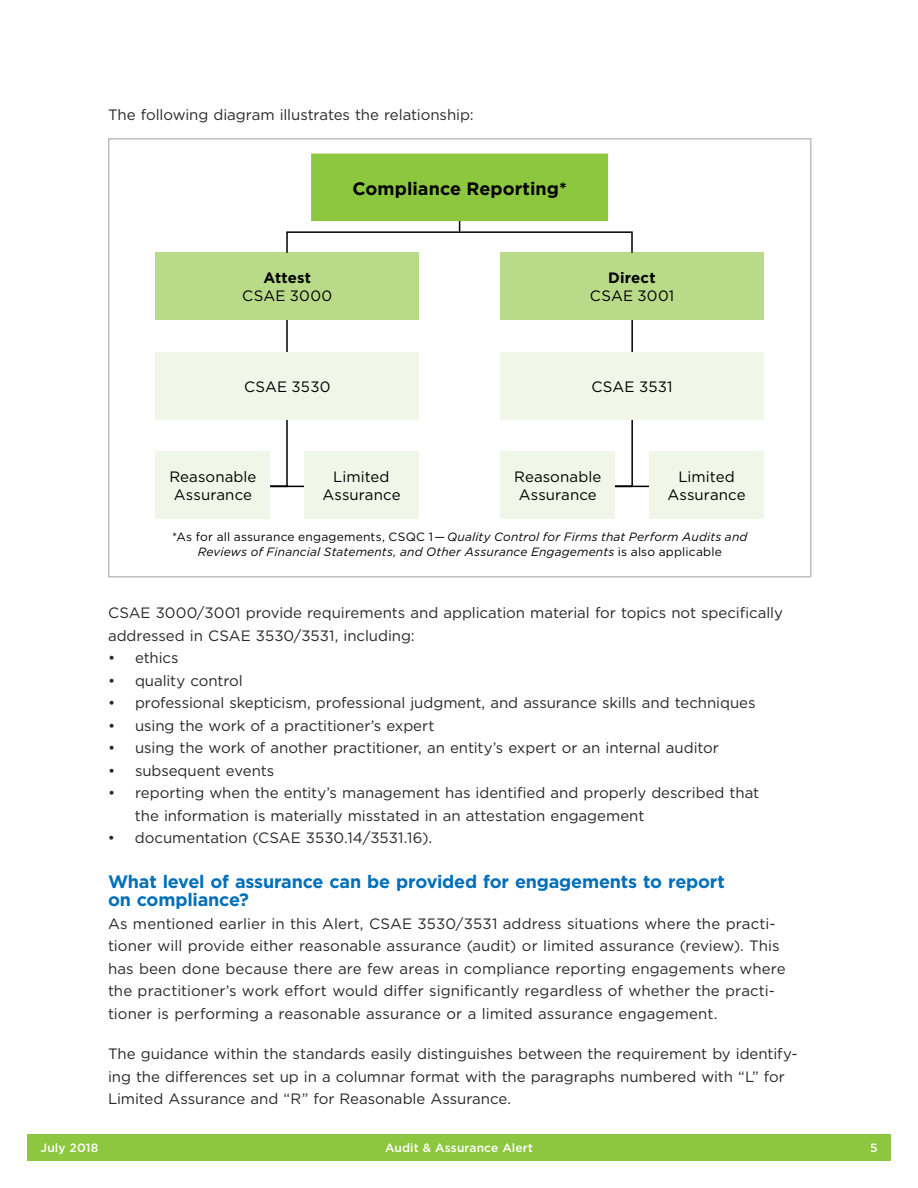
<style>
.page{position:relative;width:918px;height:1188px;background:#fff}
.page>*{position:absolute;margin:0;border:0;box-sizing:border-box;transform-origin:0 0}
.t1{font:700 18px/18px "Gotham";letter-spacing:-.01em;color:#006fba}
.t2{font:700 18px "Gotham";letter-spacing:.005em;color:#000}
.t3{font:15px/22.5px "Gotham";color:#292829}
.t4{font:15px/18px "Gotham";letter-spacing:.005em;color:#000}
.t5{font:700 15px "Gotham";letter-spacing:.01em;color:#000}
.t6{font:italic 12px/14.4px "Gotham";letter-spacing:.015em;color:#000;text-align:center}
.t7{font:500 12px "Gotham";letter-spacing:.005em;color:#fff}
.s1{font-style:normal}
</style>
<div class="page">
<div style="left:27px;top:1134px;width:864px;height:27px;background:#8dc63f"></div>
<svg style="left:262px;top:320px;width:54px;height:168px"></svg>
<svg style="left:607px;top:320px;width:54px;height:168px"></svg>
<div style="left:156px;top:253px;width:263px;height:67px;background:#b9da89"></div>
<div style="left:500px;top:253px;width:264px;height:67px;background:#b9da89"></div>
<div style="left:156px;top:451px;width:114px;height:68px;background:#f0f7e8"></div>
<div style="left:304px;top:451px;width:115px;height:68px;background:#f0f7e8"></div>
<div style="left:500px;top:451px;width:115px;height:68px;background:#f0f7e8"></div>
<div style="left:649px;top:451px;width:115px;height:68px;background:#f0f7e8"></div>
<div style="left:156px;top:352px;width:263px;height:67px;background:#f0f7e8"></div>
<div style="left:500px;top:352px;width:264px;height:67px;background:#f0f7e8"></div>
<div style="left:286px;top:231px;width:347px;height:23px;border:2px solid #000"></div>
<svg style="left:311px;top:154px;width:297px;height:77px;background:#9bcd57"></svg>
<div style="left:108px;top:138px;width:704px;height:440px;border:2px solid #bcbec0"></div>
<p class="t3" style="left:108px;top:103px;width:367px">The following diagram illustrates the relationship:</p>
<p class="t2" style="left:352px;top:176px;width:216px">Compliance Reporting*</p>
<p class="t5" style="left:263px;top:268px;width:49px">Attest</p>
<p class="t4" style="left:242px;top:287px;width:91px">CSAE 3000</p>
<p class="t5" style="left:608px;top:268px;width:49px">Direct</p>
<p class="t4" style="left:590px;top:287px;width:86px">CSAE 3001</p>
<p class="t4" style="left:244px;top:377px;width:88px">CSAE 3530</p>
<p class="t4" style="left:591px;top:377px;width:83px">CSAE 3531</p>
<p class="t4" style="left:169px;top:467px;width:89px">Reasonable<br>Assurance</p>
<p class="t4" style="left:322px;top:467px;width:80px;text-align:center">Limited<br>Assurance</p>
<p class="t4" style="left:514px;top:467px;width:89px">Reasonable<br>Assurance</p>
<p class="t4" style="left:667px;top:467px;width:80px;text-align:center">Limited<br>Assurance</p>
<p class="t6" style="left:172px;top:529px;width:577px"><span class="s1">*As for all assurance engagements, CSQC 1 —</span> Quality Control for Firms that Perform Audits and<br>Reviews of Financial Statements, and Other Assurance Engagements <span class="s1">is also applicable</span></p>
<p class="t3" style="left:108px;top:601px;width:676px">CSAE 3000/3001 provide requirements and application material for topics not specifically addressed in CSAE 3530/3531, including:</p>
<p class="t3" style="left:108px;top:646px;width:72px">• ethics</p>
<p class="t3" style="left:108px;top:669px;width:136px">• quality control</p>
<p class="t3" style="left:108px;top:691px;width:649px">• professional skepticism, professional judgment, and assurance skills and techniques</p>
<p class="t3" style="left:108px;top:714px;width:328px">• using the work of a practitioner’s expert</p>
<p class="t3" style="left:108px;top:736px;width:612px">• using the work of another practitioner, an entity’s expert or an internal auditor</p>
<p class="t3" style="left:108px;top:759px;width:168px">• subsequent events</p>
<p class="t3" style="left:135px;top:781px;width:626px;text-indent:-27px">• reporting when the entity’s management has identified and properly described that the information is materially misstated in an attestation engagement</p>
<p class="t3" style="left:108px;top:826px;width:326px">• documentation (CSAE 3530.14/3531.16).</p>
<p class="t1" style="left:108px;top:873px;width:618px">What level of assurance can be provided for engagements to report on compliance?</p>
<p class="t3" style="left:108px;top:912px;width:679px">As mentioned earlier in this Alert, CSAE 3530/3531 address situations where the practi&shy;tioner will provide either reasonable assurance (audit) or limited assurance (review). This has been done because there are few areas in compliance reporting engagements where the practitioner’s work effort would differ significantly regardless of whether the practi&shy;tioner is performing a reasonable assurance or a limited assurance engagement.</p>
<p class="t3" style="left:108px;top:1042px;width:691px">The guidance within the standards easily distinguishes between the requirement by identify&shy;ing the differences set up in a columnar format with the paragraphs numbered with “L” for<br>Limited Assurance and “R” for Reasonable Assurance.</p>
<p class="t7" style="left:40px;top:1140px;width:59px">July 2018</p>
<p class="t7" style="left:385px;top:1140px;width:149px">Audit &amp; Assurance Alert</p>
<p class="t7" style="left:870px;top:1140px;width:9px">5</p>
</div>
